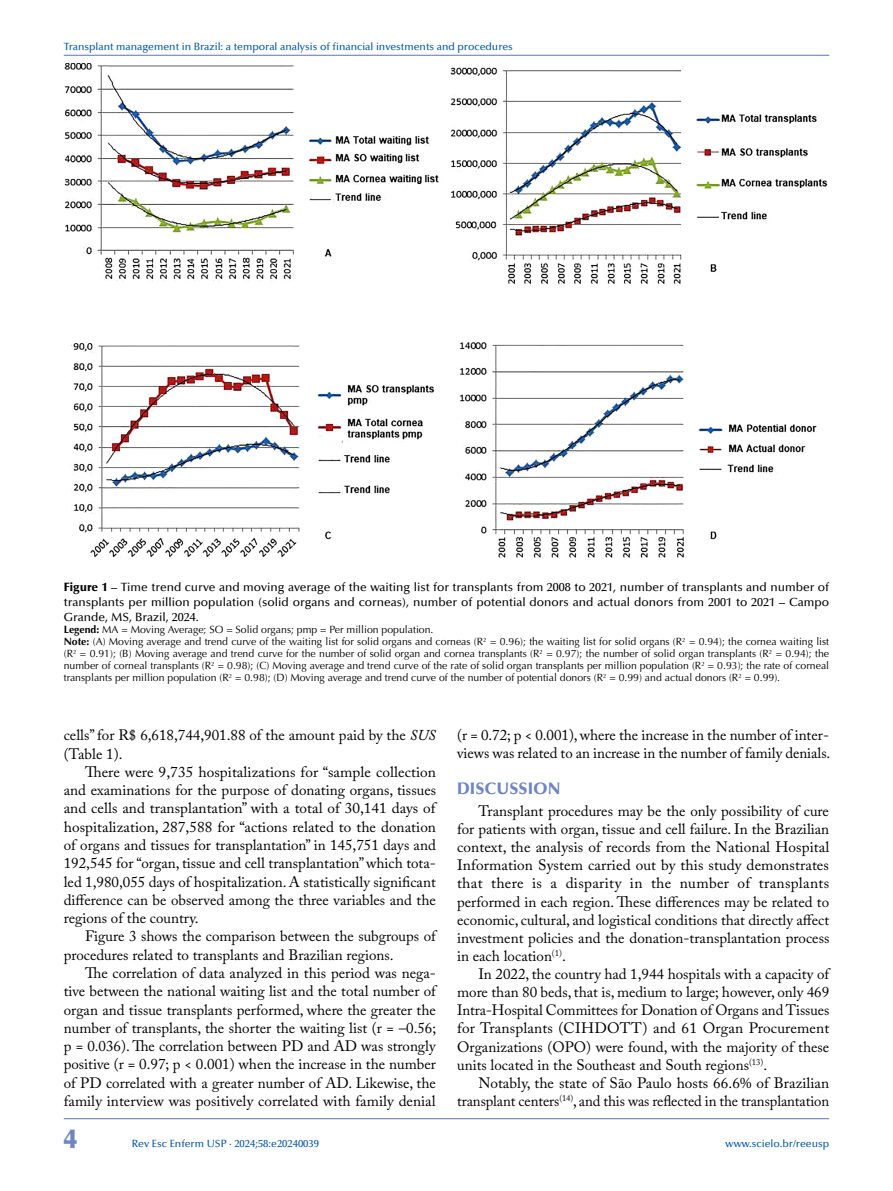
<style>
.page{position:relative;width:893px;height:1191px;background:#fff}
.page>*{position:absolute;margin:0;border:0;box-sizing:border-box;transform-origin:0 0}
.t1{font:900 27px "Optima LT";color:#6f85c2}
.Sub1{font:900 16.5px "Optima LT";color:#6f85c2}
.Texto{font:15px/18.3px "Adobe Caslon Pro";color:#000;text-align:justify}
.Titulo_Tabela___Lege{font:500 12px/15px "Optima LT";color:#000;text-align:justify}
.Notas{font:10.5px/12px "Optima LT";color:#000;text-align:justify}
.t2{font:500 10.5px "Optima LT";color:#0054a6}
.s1{font-weight:900}
.s2{font-weight:700}
.s3{font-style:italic}
</style>
<div class="page">
<hr style="left:64px;top:1118px;width:765px;height:1px;background:#6f85c2">
<hr style="left:64px;top:55px;width:765px;height:1px;background:#6f85c2">
<img style="left:64px;top:64px;width:764px;height:494px">
<p class="t2" style="left:64px;top:40px;width:451px">Transplant management in Brazil: a temporal analysis of financial investments and procedures</p>
<p class="Titulo_Tabela___Lege" style="left:64px;top:580px;width:767px"><span class="s1">Figure 1</span> – Time trend curve and moving average of the waiting list for transplants from 2008 to 2021, number of transplants and number of transplants per million population (solid organs and corneas), number of potential donors and actual donors from 2001 to 2021 – Campo Grande, MS, Brazil, 2024.</p>
<p class="Notas" style="left:64px;top:624px;width:371px"><span class="s2">Legend:</span> MA = Moving Average; SO = Solid organs; pmp = Per million population.</p>
<p class="Notas" style="left:64px;top:636px;width:767px"><span class="s2">Note:</span> (A) Moving average and trend curve of the waiting list for solid organs and corneas (R<sup>2</sup> = 0.96); the waiting list for solid organs (R<sup>2</sup> = 0.94); the cornea waiting list (R<sup>2</sup> = 0.91); (B) Moving average and trend curve for the number of solid organ and cornea transplants (R<sup>2</sup> = 0.97); the number of solid organ transplants (R<sup>2</sup> = 0.94); the number of corneal transplants (R<sup>2</sup> = 0.98); (C) Moving average and trend curve of the rate of solid organ transplants per million population (R<sup>2</sup> = 0.93); the rate of corneal transplants per million population (R<sup>2</sup> = 0.98); (D) Moving average and trend curve of the number of potential donors (R<sup>2</sup> = 0.99) and actual donors (R<sup>2</sup> = 0.99).</p>
<p class="Texto" style="left:64px;top:726px;width:374px">cells” for R$ 6,618,744,901.88 of the amount paid by the <span class="s3">SUS </span>(Table 1).</p>
<p class="Texto" style="left:64px;top:762px;width:374px;text-indent:21px">There were 9,735 hospitalizations for “sample collection and examinations for the purpose of donating organs, tissues and cells and transplantation” with a total of 30,141 days of hospitalization, 287,588 for “actions related to the donation of organs and tissues for transplantation” in 145,751 days and 192,545 for “organ, tissue and cell transplantation” which tota&shy;led 1,980,055 days of hospitalization. A statistically significant difference can be observed among the three variables and the regions of the country.</p>
<p class="Texto" style="left:64px;top:927px;width:374px;text-indent:21px">Figure 3 shows the comparison between the subgroups of procedures related to transplants and Brazilian regions.</p>
<p class="Texto" style="left:64px;top:963px;width:374px;text-indent:21px">The correlation of data analyzed in this period was nega&shy;tive between the national waiting list and the total number of organ and tissue transplants performed, where the greater the number of transplants, the shorter the waiting list (r = –0.56; p = 0.036). The correlation between PD and AD was strongly positive (r = 0.97; p &lt; 0.001) when the increase in the number of PD correlated with a greater number of AD. Likewise, the family interview was positively correlated with family denial</p>
<p class="Texto" style="left:457px;top:726px;width:375px">(r = 0.72; p &lt; 0.001), where the increase in the number of inter&shy;views was related to an increase in the number of family denials.</p>
<p class="Sub1" style="left:457px;top:778px;width:105px">DISCUSSION</p>
<p class="Texto" style="left:457px;top:801px;width:374px;text-indent:21px">Transplant procedures may be the only possibility of cure for patients with organ, tissue and cell failure. In the Brazilian context, the analysis of records from the National Hospital Information System carried out by this study demonstrates that there is a disparity in the number of transplants performed in each region. These differences may be related to economic, cultural, and logistical conditions that directly affect investment policies and the donation-transplantation process in each location<sup>(1)</sup>.</p>
<p class="Texto" style="left:457px;top:964px;width:374px;text-indent:21px">In 2022, the country had 1,944 hospitals with a capacity of more than 80 beds, that is, medium to large; however, only 469<br>Intra-Hospital Committees for Donation of Organs and Tissues for Transplants (CIHDOTT) and 61 Organ Procurement Organizations (OPO) were found, with the majority of these units located in the Southeast and South regions<sup>(13)</sup>.</p>
<p class="Texto" style="left:457px;top:1073px;width:374px;text-align:right">Notably, the state of São Paulo hosts 66.6% of Brazilian transplant centers<sup>(14)</sup>, and this was reflected in the transplantation</p>
<h1 class="t1" style="left:64px;top:1123px;width:15px">4</h1>
<p class="t2" style="left:726px;top:1137px;width:105px">www.scielo.br/reeusp</p>
<p class="t2" style="left:132px;top:1137px;width:189px">Rev Esc Enferm USP · 2024;58:e20240039</p>
</div>
